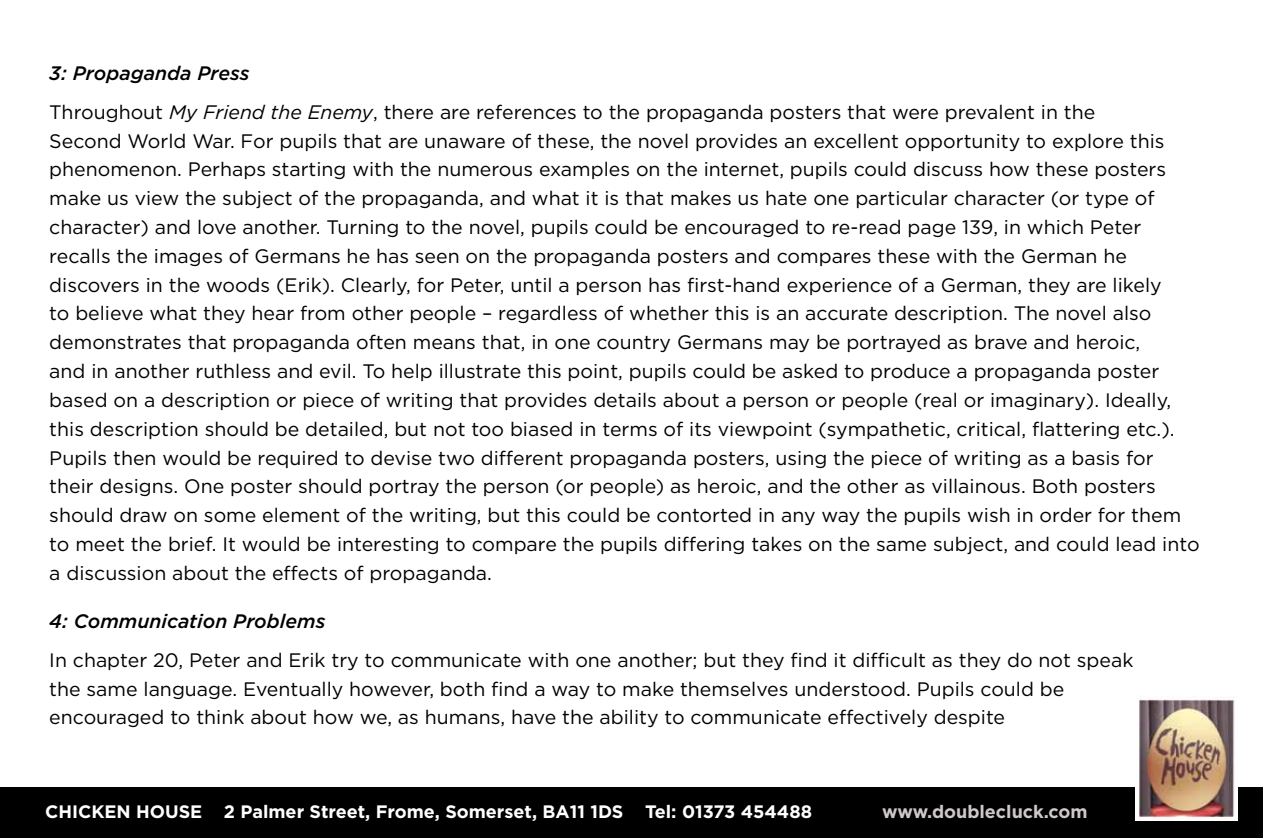
<style>
.page{position:relative;width:1263px;height:838px;background:#fff}
.page>*{position:absolute;margin:0;border:0;box-sizing:border-box;transform-origin:0 0}
.t1{font:19.5px/28.8px "Gotham";color:#000}
.t2{font:italic 500 19.5px "Gotham";color:#000}
.t3{font:700 18px "Gotham";color:#fff}
.t4{font:700 18px "Gotham";color:#cec9c8}
.s1{font-weight:500;font-style:italic}
.s2{font-style:italic}
</style>
<div class="page">
<div style="left:0;top:787px;width:1263px;height:51px;background:#000"></div>
<img style="left:1135px;top:697px;width:103px;height:123px">
<p class="t1" style="left:49px;top:53px;width:1047px;line-height:39px"><span class="s1">3: Propaganda Press<br></span>Throughout <span class="s2">My Friend the Enemy</span>, there are references to the propaganda posters that were prevalent in the</p>
<p class="t1" style="left:49px;top:126px;width:1152px">Second World War. For pupils that are unaware of these, the novel provides an excellent opportunity to explore this phenomenon. Perhaps starting with the numerous examples on the internet, pupils could discuss how these posters make us view the subject of the propaganda, and what it is that makes us hate one particular character (or type of character) and love another. Turning to the novel, pupils could be encouraged to re-read page 139, in which Peter recalls the images of Germans he has seen on the propaganda posters and compares these with the German he discovers in the woods (Erik). Clearly, for Peter, until a person has first-hand experience of a German, they are likely<br>to believe what they hear from other people – regardless of whether this is an accurate description. The novel also demonstrates that propaganda often means that, in one country Germans may be portrayed as brave and heroic,<br>and in another ruthless and evil. To help illustrate this point, pupils could be asked to produce a propaganda poster based on a description or piece of writing that provides details about a person or people (real or imaginary). Ideally, this description should be detailed, but not too biased in terms of its viewpoint (sympathetic, critical, flattering etc.).<br>Pupils then would be required to devise two different propaganda posters, using the piece of writing as a basis for their designs. One poster should portray the person (or people) as heroic, and the other as villainous. Both posters should draw on some element of the writing, but this could be contorted in any way the pupils wish in order for them to meet the brief. It would be interesting to compare the pupils differing takes on the same subject, and could lead into a discussion about the effects of propaganda.</p>
<p class="t2" style="left:49px;top:608px;width:278px">4: Communication Problems</p>
<p class="t1" style="left:49px;top:645px;width:1086px">In chapter 20, Peter and Erik try to communicate with one another; but they find it difficult as they do not speak the same language. Eventually however, both find a way to make themselves understood. Pupils could be encouraged to think about how we, as humans, have the ability to communicate effectively despite</p>
<p class="t3" style="left:45px;top:799px;width:578px">Chicken H ouse 2 Palmer Street, Frome, Somerset, BA11 1DS</p>
<p class="t3" style="left:645px;top:799px;width:169px">Tel: 01373 454488</p>
<p class="t4" style="left:882px;top:799px;width:207px">www.doublecluck.com</p>
</div>
